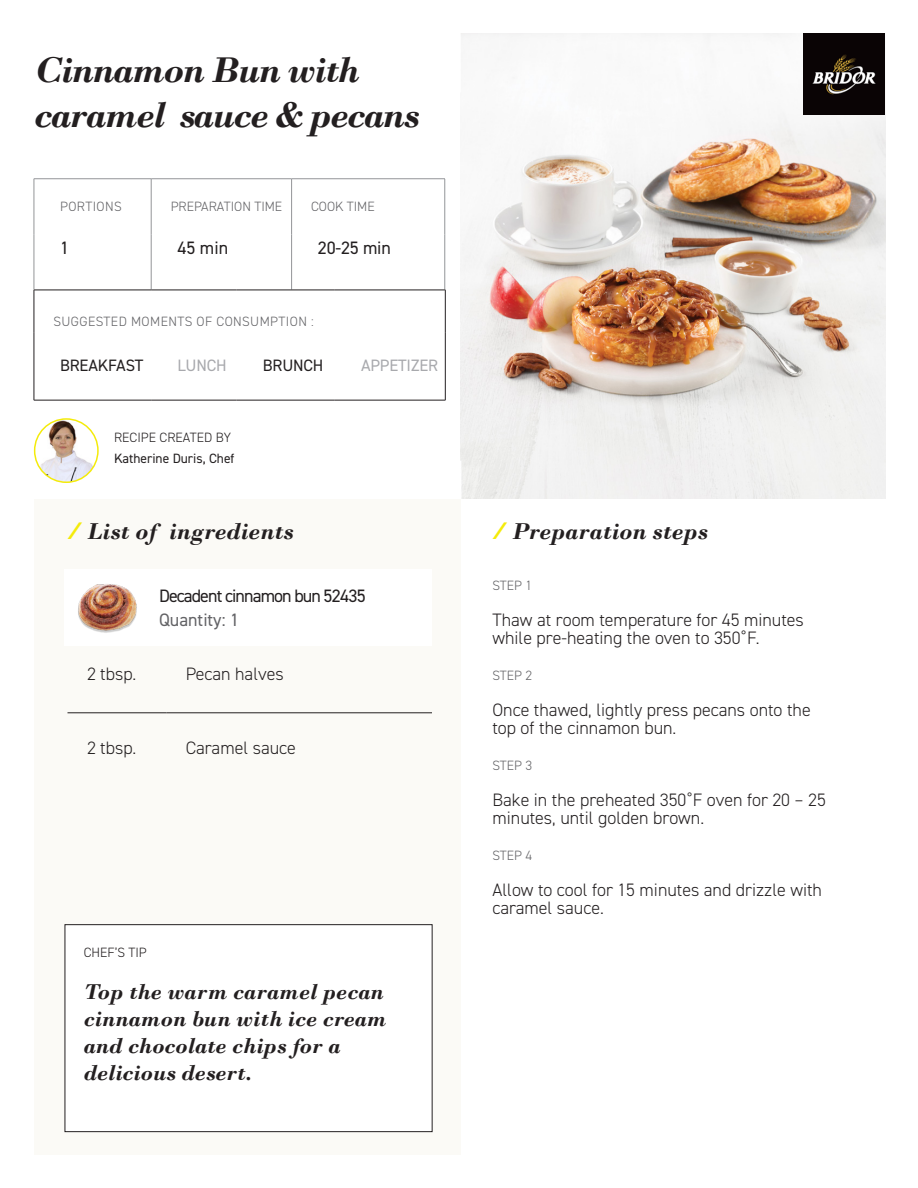
<style>
.page{position:relative;width:918px;height:1188px;background:#fff}
.page>*{position:absolute;margin:0;border:0;box-sizing:border-box;transform-origin:0 0}
.t1{font:italic 700 37.5px/45px "Bodoni";letter-spacing:-.04em;color:#231f20}
.t2{font:italic 700 24px "Bodoni";color:#231f20}
.t3{font:italic 700 22.5px/27px "Bodoni";color:#231f20}
.t4{font:300 18px "DIN2014";color:#231f20}
.t5{font:18px "DIN2014";letter-spacing:-.05em;color:#231f20}
.t6{font:18px "DIN2014";color:#636366}
.t7{font:16.5px "DIN2014";letter-spacing:-.01em;color:#231f20}
.t8{font:16.5px "DIN2014";letter-spacing:-.01em;color:#a8a9ad}
.t9{font:300 13.5px "DIN2014";letter-spacing:.005em;color:#636366}
.t10{font:300 13.5px "DIN2014";letter-spacing:.03em;color:#636366}
.t11{font:300 13.5px "DIN2014";color:#231f20}
.t12{font:13.5px "DIN2014";color:#231f20}
.s1{font-family:"DIN2014";font-style:normal;color:#f4eb0a}
</style>
<div class="page">
<hr style="left:34px;top:178px;width:117px;height:1px;background:#939598">
<hr style="left:34px;top:179px;width:1px;height:55px;background:#939598">
<hr style="left:151px;top:178px;width:141px;height:1px;background:#939598">
<hr style="left:151px;top:179px;width:1px;height:55px;background:#939598">
<hr style="left:292px;top:178px;width:153px;height:1px;background:#939598">
<hr style="left:291px;top:179px;width:1px;height:55px;background:#939598">
<hr style="left:445px;top:179px;width:1px;height:55px;background:#939598">
<hr style="left:34px;top:234px;width:1px;height:55px;background:#939598">
<hr style="left:151px;top:234px;width:1px;height:55px;background:#939598">
<hr style="left:291px;top:234px;width:1px;height:55px;background:#939598">
<hr style="left:445px;top:234px;width:1px;height:55px;background:#939598">
<hr style="left:34px;top:290px;width:117px;height:1px;background:#231f20">
<hr style="left:34px;top:290px;width:1px;height:42px;background:#231f20">
<hr style="left:151px;top:290px;width:86px;height:1px;background:#231f20">
<hr style="left:237px;top:290px;width:98px;height:1px;background:#231f20">
<hr style="left:335px;top:290px;width:111px;height:1px;background:#231f20">
<hr style="left:445px;top:290px;width:1px;height:42px;background:#231f20">
<hr style="left:34px;top:332px;width:1px;height:68px;background:#231f20">
<hr style="left:445px;top:332px;width:1px;height:68px;background:#231f20">
<hr style="left:34px;top:400px;width:117px;height:1px;background:#231f20">
<hr style="left:151px;top:400px;width:86px;height:1px;background:#231f20">
<hr style="left:237px;top:400px;width:98px;height:1px;background:#231f20">
<hr style="left:335px;top:400px;width:111px;height:1px;background:#231f20">
<img style="left:460px;top:34px;width:426px;height:465px">
<img style="left:35px;top:419px;width:63px;height:63px;border-radius:32px">
<div style="left:34px;top:418px;width:65px;height:65px;border:2px solid #f4eb0a;border-radius:50%"></div>
<div style="left:34px;top:499px;width:426px;height:655px;background:#fbfaf6"></div>
<hr style="left:68px;top:713px;width:98px;height:1px;background:#231f20">
<hr style="left:166px;top:713px;width:266px;height:1px;background:#231f20">
<div style="left:65px;top:570px;width:367px;height:76px;background:#fff"></div>
<img style="left:78px;top:584px;width:59px;height:49px">
<div style="left:65px;top:925px;width:367px;height:207px;background:#fff"></div>
<div style="left:65px;top:924px;width:367px;height:208px;border:1px solid #231f20"></div>
<img style="left:803px;top:34px;width:81px;height:81px">
<p class="t1" style="left:34px;top:48px;width:387px">Cinnamon Bun with caramel sauce &amp; pecans</p>
<p class="t10" style="left:60px;top:199px;width:63px">PORTIONS</p>
<p class="t9" style="left:171px;top:199px;width:113px">PREPARATION TIME</p>
<p class="t9" style="left:311px;top:199px;width:65px">COOK TIME</p>
<p class="t5" style="left:60px;top:237px;width:10px">1</p>
<p class="t5" style="left:177px;top:237px;width:52px">45 min</p>
<p class="t5" style="left:318px;top:237px;width:75px">20-25 min</p>
<p class="t10" style="left:53px;top:313px;width:262px">SUGGESTED MOMENTS OF CONSUMPTION :</p>
<p class="t7" style="left:60px;top:355px;width:85px">BREAKFAST</p>
<p class="t8" style="left:177px;top:355px;width:51px">LUNCH</p>
<p class="t7" style="left:263px;top:355px;width:62px">BRUNCH</p>
<p class="t8" style="left:361px;top:355px;width:79px">APPETIZER</p>
<p class="t11" style="left:114px;top:430px;width:118px">RECIPE CREATED BY</p>
<p class="t12" style="left:114px;top:450px;width:122px">Katherine Duris, Chef</p>
<p class="t2" style="left:68px;top:517px;width:228px"><span class="s1">⁄</span> List of ingredients</p>
<p class="t5" style="left:159px;top:585px;width:208px">Decadent cinnamon bun 52435</p>
<p class="t6" style="left:159px;top:609px;width:82px">Quantity: 1</p>
<p class="t4" style="left:87px;top:663px;width:51px">2 tbsp.</p>
<p class="t4" style="left:186px;top:663px;width:100px">Pecan halves</p>
<p class="t4" style="left:87px;top:737px;width:51px">2 tbsp.</p>
<p class="t4" style="left:186px;top:737px;width:112px">Caramel sauce</p>
<p class="t11" style="left:84px;top:944px;width:65px">CHEF’S TIP</p>
<p class="t3" style="left:84px;top:979px;width:305px">Top the warm caramel pecan cinnamon bun with ice cream and chocolate chips for a delicious desert.</p>
<p class="t2" style="left:492px;top:517px;width:217px"><span class="s1">⁄</span> Preparation steps</p>
<p class="t9" style="left:492px;top:577px;width:41px">STEP 1</p>
<p class="t4" style="left:492px;top:609px;width:313px">Thaw at room temperature for 45 minutes</p>
<p class="t4" style="left:492px;top:627px;width:269px">while pre-heating the oven to 350˚F.</p>
<p class="t9" style="left:492px;top:667px;width:41px">STEP 2</p>
<p class="t4" style="left:492px;top:699px;width:320px">Once thawed, lightly press pecans onto the</p>
<p class="t4" style="left:492px;top:717px;width:185px">top of the cinnamon bun.</p>
<p class="t9" style="left:492px;top:757px;width:41px">STEP 3</p>
<p class="t4" style="left:492px;top:789px;width:335px">Bake in the preheated 350˚F oven for 20 – 25</p>
<p class="t4" style="left:492px;top:807px;width:213px">minutes, until golden brown.</p>
<p class="t9" style="left:492px;top:847px;width:41px">STEP 4</p>
<p class="t4" style="left:492px;top:879px;width:331px">Allow to cool for 15 minutes and drizzle with</p>
<p class="t4" style="left:492px;top:897px;width:113px">caramel sauce.</p>
</div>
